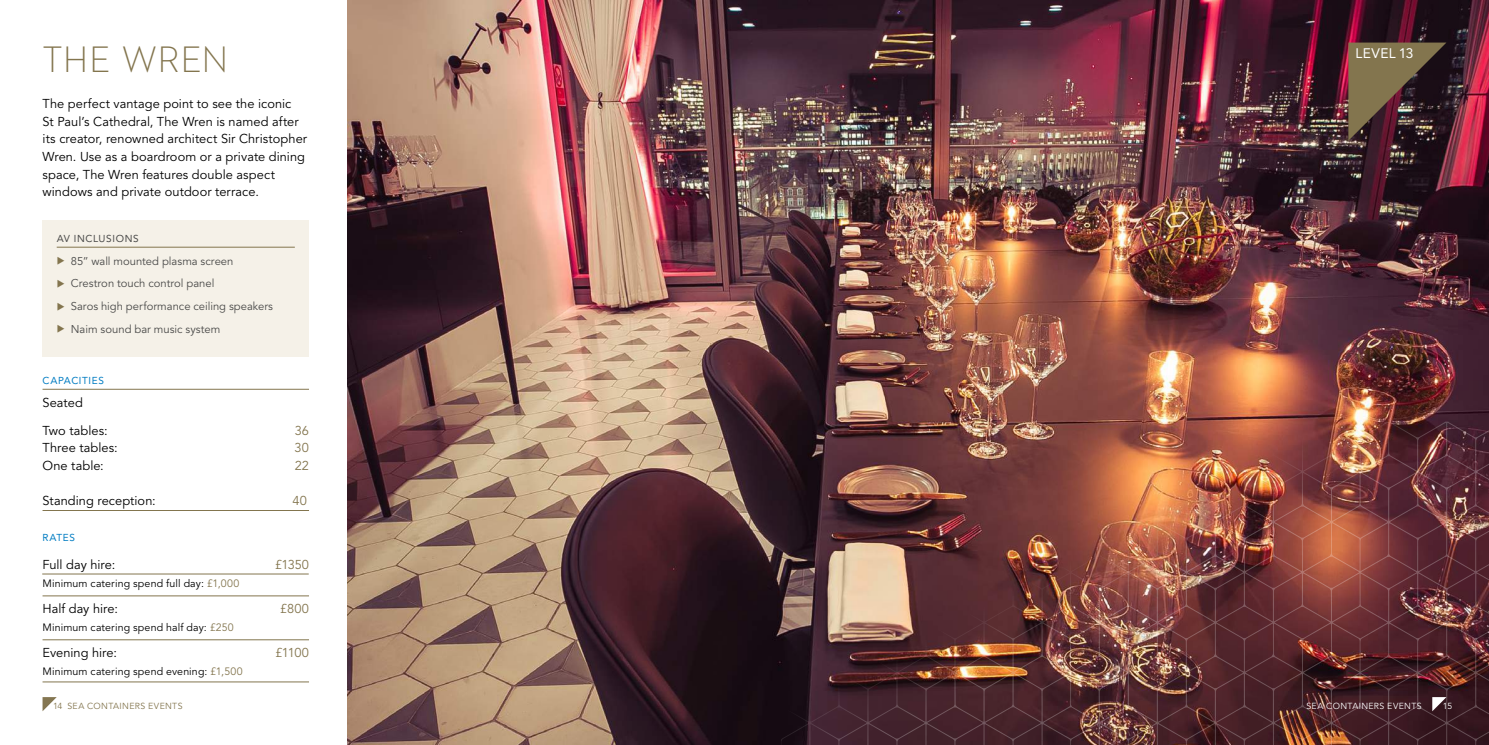
<style>
.page{position:relative;width:1489px;height:745px;background:#fff}
.page>*{position:absolute;margin:0;border:0;box-sizing:border-box;transform-origin:0 0}
.t1{font:300 37.5px "Neutraface 2 Text";letter-spacing:.005em;color:#83754e}
.t2{font:13.75px "Avenir LT Std";letter-spacing:.03em;color:#fff}
.t3{font:12.75px/17.5px "Avenir LT Std";letter-spacing:.005em;color:#000}
.t4{font:12.75px "Avenir LT Std";color:#83754e}
.t5{font:11.25px "Avenir LT Std";color:#4a4a49}
.t6{font:10.62px "Avenir LT Std";letter-spacing:.01em;color:#000}
.t7{font:10px "Avenir LT Std";letter-spacing:.065em;color:#007cc2}
.t8{font:10px "Avenir LT Std";letter-spacing:.065em;color:#4a4a49}
.t9{font:8.75px "Avenir LT Std";letter-spacing:.04em;color:#83754e}
.t10{font:8.75px "Avenir LT Std";letter-spacing:.04em;color:#fff}
.s1{color:#83754e}
</style>
<div class="page">
<img style="left:347px;top:0;width:1141px;height:744px">
<img style="left:1070px;top:421px;width:289px;height:323px">
<img style="left:780px;top:421px;width:290px;height:323px">
<div style="left:43px;top:220px;width:266px;height:136px;background:#f5f1e8"></div>
<hr style="left:57px;top:247px;width:238px;height:1px;background:#83754e">
<svg style="left:1348px;top:43px;width:98px;height:98px;background:#5b493a"></svg>
<hr style="left:43px;top:389px;width:266px;height:1px;background:#83754e">
<hr style="left:43px;top:595px;width:266px;height:1px;background:#83754e">
<hr style="left:43px;top:639px;width:266px;height:1px;background:#83754e">
<hr style="left:43px;top:681px;width:266px;height:1px;background:#83754e">
<hr style="left:42px;top:573px;width:267px;height:1px;background:#83754e">
<hr style="left:43px;top:510px;width:266px;height:1px;background:#83754e">
<img style="left:1359px;top:421px;width:129px;height:323px">
<svg style="left:43px;top:697px;width:14px;height:13px"></svg>
<h1 class="t1" style="left:43px;top:36px;width:187px">THE WREN</h1>
<p class="t3" style="left:43px;top:96px;width:266px">The perfect vantage point to see the iconic<br>St Paul’s Cathedral, The Wren is named after its creator, renowned architect Sir Christopher Wren. Use as a boardroom or a private dining space, The Wren features double aspect windows and private outdoor terrace.</p>
<p class="t8" style="left:57px;top:232px;width:83px">AV INCLUSIONS</p>
<p class="t5" style="left:57px;top:254px;width:178px"><span class="s1">◆</span> 85” wall mounted plasma screen</p>
<p class="t5" style="left:57px;top:277px;width:159px"><span class="s1">◆</span> Crestron touch control panel</p>
<p class="t5" style="left:57px;top:300px;width:218px"><span class="s1">◆</span> Saros high performance ceiling speakers</p>
<p class="t5" style="left:57px;top:322px;width:165px"><span class="s1">◆</span> Naim sound bar music system</p>
<p class="t2" style="left:1355px;top:45px;width:60px">LEVEL 13</p>
<p class="t7" style="left:43px;top:374px;width:63px">CAPACITIES</p>
<p class="t3" style="left:43px;top:393px;width:42px">Seated</p>
<p class="t3" style="left:43px;top:422px;width:67px">Two tables:</p>
<p class="t4" style="left:295px;top:423px;width:16px">36</p>
<p class="t3" style="left:43px;top:439px;width:77px">Three tables:</p>
<p class="t4" style="left:294px;top:440px;width:16px">30</p>
<p class="t3" style="left:43px;top:457px;width:63px">One table:</p>
<p class="t4" style="left:295px;top:458px;width:16px">22</p>
<p class="t3" style="left:43px;top:492px;width:115px">Standing reception:</p>
<p class="t4" style="left:292px;top:493px;width:16px">40</p>
<p class="t7" style="left:43px;top:531px;width:34px">RATES</p>
<p class="t3" style="left:43px;top:556px;width:74px">Full day hire:</p>
<p class="t4" style="left:275px;top:557px;width:36px">£1350</p>
<p class="t6" style="left:43px;top:576px;width:198px">Minimum catering spend full day: <span class="s1">£1,000</span></p>
<p class="t3" style="left:43px;top:600px;width:77px">Half day hire:</p>
<p class="t4" style="left:280px;top:601px;width:31px">£800</p>
<p class="t6" style="left:43px;top:620px;width:193px">Minimum catering spend half day: <span class="s1">£250</span></p>
<p class="t3" style="left:43px;top:644px;width:76px">Evening hire:</p>
<p class="t4" style="left:275px;top:645px;width:35px">£1100</p>
<p class="t6" style="left:43px;top:664px;width:202px">Minimum catering spend evening: <span class="s1">£1,500</span></p>
<p class="t9" style="left:53px;top:700px;width:131px">14 SEA CONTAINERS EVENTS</p>
<p class="t10" style="left:1306px;top:700px;width:117px">SEA CONTAINERS EVENTS</p>
<p class="t10" style="left:1442px;top:700px;width:11px">15</p>
</div>
